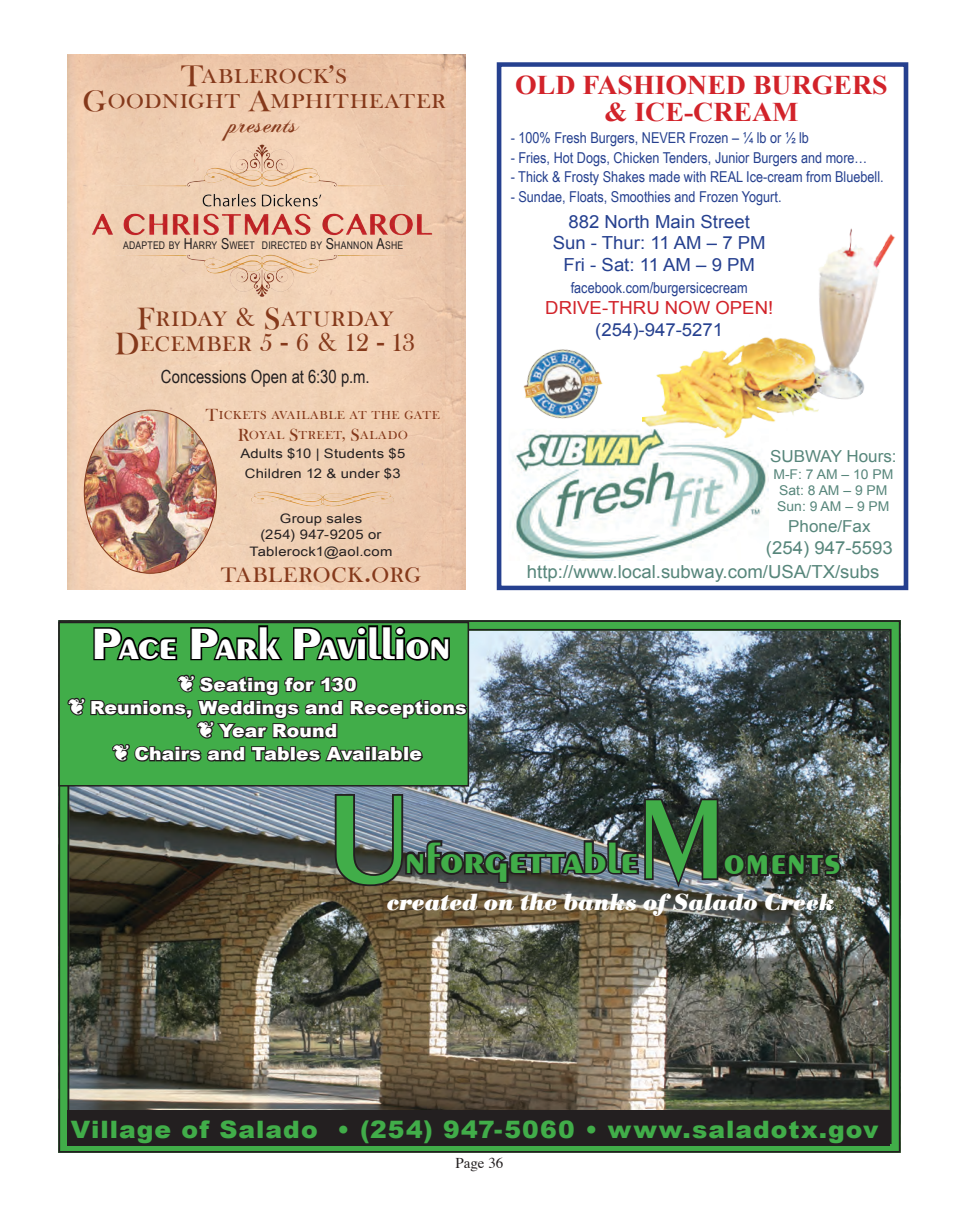
<style>
.page{position:relative;width:959px;height:1229px;background:#fff}
.page>*{position:absolute;margin:0;border:0;box-sizing:border-box;transform-origin:0 0}
.t1{font:500 129.6px "URW Pelion D";color:#41ad49;scale:1.04 1}
.t2{font:500 117px "URW Pelion D";color:#41ad49;scale:.94 1}
.t3{font:700 45px "URW Pelion D";letter-spacing:-.01em;color:#fff;scale:1.04 1}
.t4{font:700 43.2px "URW Pelion D";letter-spacing:.015em;color:#41ad49;scale:1.04 1}
.t5{font:700 43.2px "URW Pelion D";letter-spacing:.015em;color:#41ad49;scale:.94 1}
.t6{font:27.15px/25.7px "Baskerville Old Fac DCD";letter-spacing:.015em;color:#85391b;text-align:center}
.t7{font:700 27px/27px "Times New Roman";color:#d2232a;text-align:center}
.t8{font:26.1px/24.6px "Baskerville Old Fac DCD";letter-spacing:.02em;color:#85391b;text-align:center;scale:1.04 1}
.t9{font:900 24px "Arial";letter-spacing:.04em;color:#41ad49;scale:1.04 1}
.t10{font:italic 700 24px "Bodoni Ant T";color:#fff;scale:1.04 1}
.t11{font:18.15px "Arial Narrow";color:#231f20}
.t12{font:900 18px/23.1px "Arial";letter-spacing:.01em;color:#fff;text-align:center;scale:1.04 1}
.t13{font:18px "Arial";color:#57867b}
.t14{font:18px/21.6px "Arial";color:#25408f;text-align:center}
.t15{font:18px/21.6px "Arial";color:#d2232a;text-align:center}
.t16{font:16.5px "Arial";color:#57867b}
.t17{font:15.15px/19.6px "Baskerville Old Fac DCD";letter-spacing:.03em;color:#85391b;text-align:center}
.t18{font:15px "Arial Narrow";color:#25408f}
.t19{font:15px "Times";letter-spacing:-.005em;color:#231f20}
.t20{font:13.5px/16.2px "Arial";color:#57867b}
.t21{font:13.05px/16.6px "Arial Narrow";letter-spacing:.015em;color:#231f20;text-align:center;scale:1.39 1}
.t22{font:10.5px "Arial Narrow";letter-spacing:.02em;color:#231f20}
.s1{font-family:"Chopin Script"}
.s2{font-size:15.15px}
.s3{font-family:"Zingbats Regular SWFTE";font-weight:400;font-size:27px}
.s4{color:#25408f}
</style>
<div class="page">
<img style="left:58px;top:620px;width:843px;height:533px">
<img style="left:333px;top:792px;width:510px;height:100px">
<div style="left:59px;top:622px;width:409px;height:163px;background:#41ad49"></div>
<div style="left:58px;top:621px;width:411px;height:165px;border:2px solid #231f20"></div>
<svg style="left:67px;top:673px;width:402px;height:91px"></svg>
<div style="left:68px;top:1110px;width:822px;height:35px;background:#231f20"></div>
<svg style="left:93px;top:627px;width:85px;height:34px"></svg>
<svg style="left:190px;top:625px;width:93px;height:36px"></svg>
<svg style="left:293px;top:625px;width:157px;height:36px"></svg>
<div style="left:497px;top:62px;width:411px;height:528px;border:5px solid #25408f"></div>
<img style="left:523px;top:349px;width:80px;height:70px">
<img style="left:512px;top:430px;width:256px;height:130px">
<img style="left:632px;top:222px;width:276px;height:222px">
<img style="left:68px;top:55px;width:397px;height:534px">
<img style="left:75px;top:138px;width:377px;height:162px">
<img style="left:84px;top:410px;width:132px;height:163px">
<img style="left:240px;top:487px;width:161px;height:22px">
<p class="t8" style="left:83px;top:64px;width:351px">Tablerock’s<br>Goodnight Amphitheater <span class="s1">presents</span></p>
<p class="t22" style="left:123px;top:240px;width:281px">ADAPTED BY <span class="s2">H</span>ARRY <span class="s2">S</span>WEET DIRECTED BY <span class="s2">S</span>HANNON <span class="s2">A</span>SHE</p>
<p class="t6" style="left:115px;top:305px;width:302px">Friday &amp; Saturday<br>December 5 - 6 &amp; 12 - 13</p>
<p class="t11" style="left:161px;top:366px;width:210px">Concessions Open at 6:30 p.m.</p>
<p class="t17" style="left:206px;top:405px;width:235px">Tickets available at the gate<br>Royal Street, Salado</p>
<p class="t21" style="left:240px;top:444px;width:120px;line-height:19.6px">Adults $10 | Students $5<br>Children 12 &amp; under $3</p>
<p class="t21" style="left:249px;top:510px;width:104px">Group sales<br>(254) 947-9205 or<br>Tablerock1@aol.com</p>
<p class="t6" style="left:221px;top:561px;width:202px">tablerock.org</p>
<p class="t3" style="left:92px;top:618px;width:346px">Pace Park Pavillion</p>
<p class="t12" style="left:69px;top:673px;width:384px"><span class="s3">¶</span> Seating for 130<br><span class="s3">¶</span> Reunions, Weddings and Receptions <span class="s3">¶</span> Year Round<br><span class="s3">¶</span> Chairs and Tables Available</p>
<p class="t7" style="left:515px;top:71px;width:374px">OLD FASHIONED BURGERS &amp; ICE-CREAM</p>
<p class="t18" style="left:510px;top:129px;width:300px">- 100% Fresh Burgers, NEVER Frozen – ¼ lb or ½ lb</p>
<p class="t18" style="left:510px;top:149px;width:358px">- Fries, Hot Dogs, Chicken Tenders, Junior Burgers and more…</p>
<p class="t18" style="left:510px;top:168px;width:374px">- Thick &amp; Frosty Shakes made with REAL Ice-cream from Bluebell.</p>
<p class="t18" style="left:510px;top:188px;width:272px">- Sundae, Floats, Smoothies and Frozen Yogurt.</p>
<p class="t14" style="left:552px;top:211px;width:214px">882 North Main Street<br>Sun - Thur: 11 AM – 7 PM<br>Fri - Sat: 11 AM – 9 PM</p>
<p class="t18" style="left:570px;top:279px;width:178px">facebook.com/burgersicecream</p>
<p class="t15" style="left:545px;top:297px;width:229px">DRIVE-THRU NOW OPEN! <span class="s4">(254)-947-5271</span></p>
<p class="t16" style="left:770px;top:446px;width:128px">SUBWAY Hours:</p>
<p class="t20" style="left:773px;top:466px;width:121px">M-F: 7 AM – 10 PM<br>Sat: 8 AM – 9 PM<br>Sun: 9 AM – 9 PM</p>
<p class="t16" style="left:788px;top:515px;width:84px">Phone/Fax</p>
<p class="t13" style="left:766px;top:535px;width:128px">(254) 947-5593</p>
<p class="t13" style="left:527px;top:559px;width:354px">http://www.local.subway.com/USA/TX/subs</p>
<p class="t1" style="left:328px;top:768px;width:80px">U</p>
<p class="t4" style="left:405px;top:833px;width:226px">nforgettable</p>
<p class="t2" style="left:638px;top:775px;width:92px">M</p>
<p class="t5" style="left:724px;top:835px;width:125px">oments</p>
<p class="t10" style="left:387px;top:888px;width:432px">created on the banks of Salado Creek</p>
<p class="t9" style="left:71px;top:1115px;width:778px">Village of Salado • (254) 947-5060 • www.saladotx.gov</p>
<p class="t19" style="left:455px;top:1149px;width:49px">Page 36</p>
</div>
